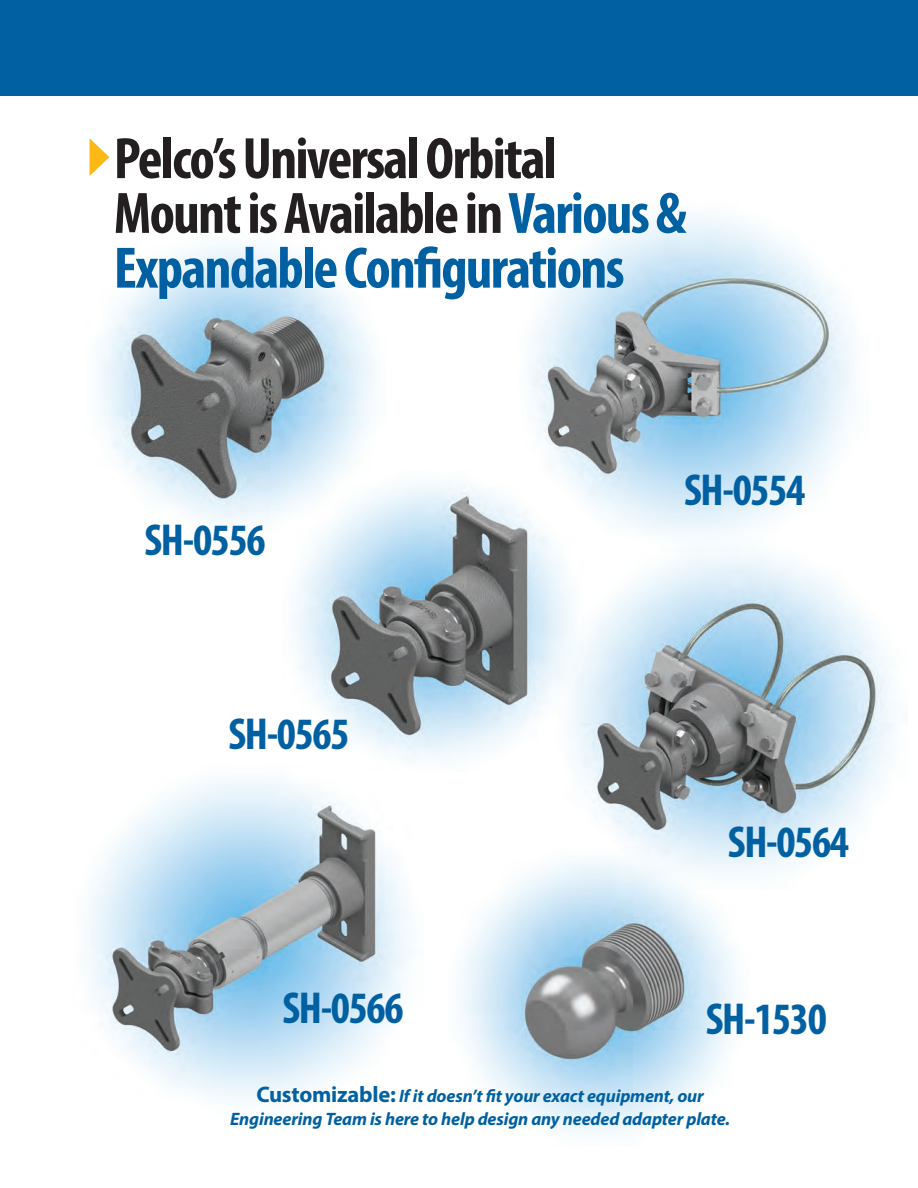
<style>
.page{position:relative;width:918px;height:1188px;background:#fff}
.page>*{position:absolute;margin:0;border:0;box-sizing:border-box;transform-origin:0 0}
.NEW_SUB{font:700 condensed 58.95px/54.8px "Myriad Pro";letter-spacing:-.03em;color:#231f20}
.PRODUCTS{font:700 condensed 45px "Myriad Pro";letter-spacing:-.03em;color:#0160a1}
.t1{font:italic 700 18px/22.5px "Myriad Pro";letter-spacing:-.01em;color:#0160a1;text-align:center}
.s1{color:#0160a1}
.s2{font-style:normal;font-size:22.5px;color:#0161a2}
</style>
<div class="page">
<div style="left:0;top:0;width:918px;height:96px;background:#0160a1"></div>
<img style="left:530px;top:215px;width:324px;height:321px">
<img style="left:98px;top:244px;width:278px;height:278px">
<img style="left:581px;top:548px;width:314px;height:325px">
<img style="left:282px;top:471px;width:301px;height:301px">
<img style="left:87px;top:765px;width:336px;height:335px">
<img style="left:460px;top:846px;width:290px;height:288px">
<svg style="left:90px;top:138px;width:19px;height:38px"></svg>
<p class="NEW_SUB" style="left:114px;top:130px;width:575px">Pelco’s Universal Orbital<br>Mount is Available in <span class="s1">Various &amp;<br>Expandable Configurations</span></p>
<p class="PRODUCTS" style="left:145px;top:511px;width:123px">SH-0556</p>
<p class="PRODUCTS" style="left:228px;top:706px;width:123px">SH-0565</p>
<p class="PRODUCTS" style="left:282px;top:980px;width:123px">SH-0566</p>
<p class="PRODUCTS" style="left:684px;top:462px;width:123px">SH-0554</p>
<p class="PRODUCTS" style="left:728px;top:814px;width:123px">SH-0564</p>
<p class="PRODUCTS" style="left:706px;top:991px;width:123px">SH-1530</p>
<p class="t1" style="left:230px;top:1084px;width:501px"><span class="s2">Customizable:</span> If it doesn’t fit your exact equipment, our<br>Engineering Team is here to help design any needed adapter plate.</p>
</div>
